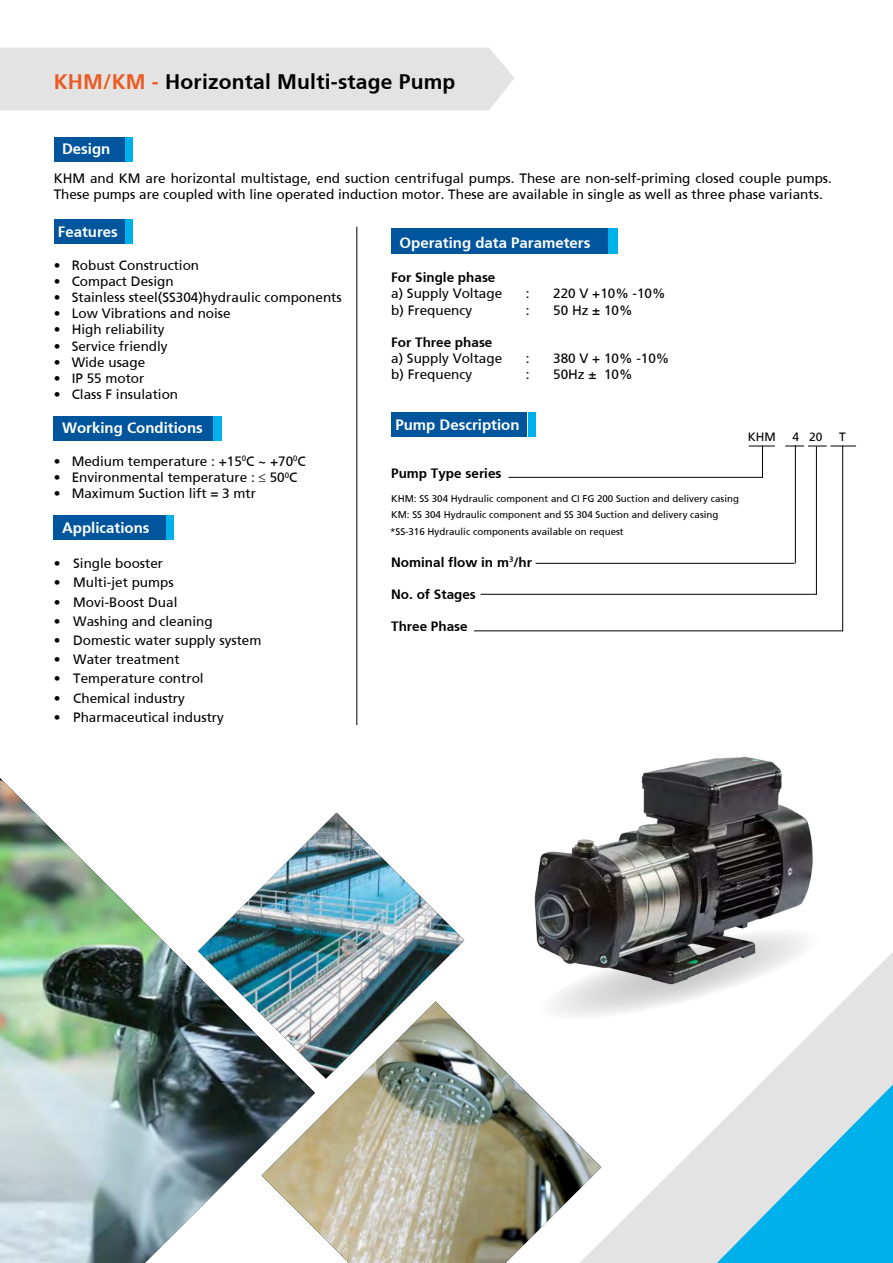
<style>
.page{position:relative;width:893px;height:1263px;background:#fff}
.page>*{position:absolute;margin:0;border:0;box-sizing:border-box;transform-origin:0 0}
.t1{font:700 21px "Frutiger";letter-spacing:.01em;color:#000}
.t2{font:700 15px "Frutiger";color:#fff}
.t3{font:13.5px/16.2px "Frutiger Roman";color:#000}
.t4{font:700 13.5px "Frutiger";color:#000}
.t5{font:12px "Frutiger Roman";color:#000}
.t6{font:9.75px/16.2px "Frutiger Roman";color:#000}
.s1{color:#ea5b24}
</style>
<div class="page">
<div style="left:0;top:48px;width:514px;height:63px;background:#e3e3e3"></div>
<div style="left:54px;top:137px;width:71px;height:24px;background:#00559d"></div>
<div style="left:125px;top:137px;width:8px;height:24px;background:#00b0eb"></div>
<div style="left:391px;top:228px;width:216px;height:26px;background:#00559d"></div>
<div style="left:608px;top:228px;width:10px;height:26px;background:#00b0eb"></div>
<div style="left:54px;top:219px;width:71px;height:24px;background:#00559d"></div>
<div style="left:125px;top:219px;width:8px;height:24px;background:#00b0eb"></div>
<div style="left:391px;top:413px;width:136px;height:24px;background:#00559d"></div>
<div style="left:528px;top:413px;width:8px;height:24px;background:#00b0eb"></div>
<div style="left:54px;top:417px;width:160px;height:24px;background:#00559d"></div>
<div style="left:214px;top:417px;width:8px;height:24px;background:#00b0eb"></div>
<div style="left:54px;top:516px;width:112px;height:24px;background:#00559d"></div>
<div style="left:166px;top:516px;width:8px;height:24px;background:#00b0eb"></div>
<hr style="left:474px;top:630px;width:368px;height:1px;background:#000">
<hr style="left:842px;top:446px;width:1px;height:185px;background:#000">
<hr style="left:480px;top:594px;width:336px;height:1px;background:#000">
<hr style="left:816px;top:446px;width:1px;height:149px;background:#000">
<hr style="left:536px;top:563px;width:258px;height:1px;background:#000">
<hr style="left:795px;top:445px;width:1px;height:118px;background:#000">
<hr style="left:509px;top:477px;width:253px;height:1px;background:#000">
<hr style="left:762px;top:446px;width:1px;height:32px;background:#000">
<svg style="left:785px;top:446px;width:71px;height:1px"></svg>
<svg style="left:749px;top:446px;width:26px;height:1px"></svg>
<hr style="left:356px;top:227px;width:1px;height:498px;background:#000">
<img style="left:0;top:780px;width:261px;height:483px">
<img style="left:198px;top:812px;width:266px;height:262px">
<img style="left:261px;top:1001px;width:318px;height:262px">
<img style="left:503px;top:756px;width:310px;height:261px">
<svg style="left:579px;top:952px;width:314px;height:311px"></svg>
<svg style="left:533px;top:922px;width:293px;height:105px"></svg>
<svg style="left:717px;top:1084px;width:176px;height:179px;background:#74cae7"></svg>
<h1 class="t1" style="left:54px;top:69px;width:403px"><span class="s1">KHM/KM -</span> Horizontal Multi-stage Pump</h1>
<p class="t2" style="left:62px;top:140px;width:50px">Design</p>
<p class="t3" style="left:54px;top:170px;width:780px">KHM and KM are horizontal multistage, end suction centrifugal pumps. These are non-self-priming closed couple pumps.<br>These pumps are coupled with line operated induction motor. These are available in single as well as three phase variants.</p>
<p class="t2" style="left:58px;top:223px;width:62px">Features</p>
<p class="t3" style="left:54px;top:257px;width:147px">• Robust Construction</p>
<p class="t3" style="left:54px;top:273px;width:122px">• Compact Design</p>
<p class="t3" style="left:54px;top:289px;width:290px">• Stainless steel(SS304)hydraulic components</p>
<p class="t3" style="left:54px;top:305px;width:179px">• Low Vibrations and noise</p>
<p class="t3" style="left:54px;top:321px;width:113px">• High reliability</p>
<p class="t3" style="left:54px;top:338px;width:116px">• Service friendly</p>
<p class="t3" style="left:54px;top:354px;width:93px">• Wide usage</p>
<p class="t3" style="left:54px;top:370px;width:92px">• IP 55 motor</p>
<p class="t3" style="left:54px;top:386px;width:126px">• Class F insulation</p>
<p class="t2" style="left:62px;top:419px;width:142px">Working Conditions</p>
<p class="t3" style="left:54px;top:453px;width:254px">• Medium temperature : +15<sup>0</sup>C ~ +70<sup>0</sup>C</p>
<p class="t3" style="left:54px;top:469px;width:245px">• Environmental temperature : ≤ 50<sup>0</sup>C</p>
<p class="t3" style="left:54px;top:485px;width:204px">• Maximum Suction lift = 3 mtr</p>
<p class="t2" style="left:62px;top:519px;width:89px">Applications</p>
<p class="t3" style="left:54px;top:555px;width:111px">• Single booster</p>
<p class="t3" style="left:54px;top:574px;width:122px">• Multi-jet pumps</p>
<p class="t3" style="left:54px;top:594px;width:125px">• Movi-Boost Dual</p>
<p class="t3" style="left:54px;top:613px;width:161px">• Washing and cleaning</p>
<p class="t3" style="left:54px;top:632px;width:209px">• Domestic water supply system</p>
<p class="t3" style="left:54px;top:651px;width:128px">• Water treatment</p>
<p class="t3" style="left:54px;top:670px;width:152px">• Temperature control</p>
<p class="t3" style="left:54px;top:690px;width:133px">• Chemical industry</p>
<p class="t3" style="left:54px;top:709px;width:172px">• Pharmaceutical industry</p>
<p class="t2" style="left:400px;top:234px;width:192px">Operating data Parameters</p>
<p class="t4" style="left:391px;top:269px;width:106px">For Single phase</p>
<p class="t3" style="left:391px;top:285px;width:113px">a) Supply Voltage</p>
<p class="t3" style="left:526px;top:285px;width:5px">:</p>
<p class="t3" style="left:553px;top:285px;width:114px">220 V +10% -10%</p>
<p class="t3" style="left:391px;top:302px;width:82px">b) Frequency</p>
<p class="t3" style="left:526px;top:302px;width:5px">:</p>
<p class="t3" style="left:553px;top:302px;width:81px">50 Hz ± 10%</p>
<p class="t4" style="left:391px;top:334px;width:103px">For Three phase</p>
<p class="t3" style="left:391px;top:350px;width:113px">a) Supply Voltage</p>
<p class="t3" style="left:526px;top:350px;width:5px">:</p>
<p class="t3" style="left:553px;top:350px;width:118px">380 V + 10% -10%</p>
<p class="t3" style="left:391px;top:366px;width:82px">b) Frequency</p>
<p class="t3" style="left:526px;top:366px;width:5px">:</p>
<p class="t3" style="left:553px;top:366px;width:81px">50Hz ± 10%</p>
<p class="t2" style="left:395px;top:416px;width:126px">Pump Description</p>
<p class="t4" style="left:391px;top:466px;width:112px">Pump Type series</p>
<p class="t6" style="left:391px;top:490px;width:349px">KHM: SS 304 Hydraulic component and CI FG 200 Suction and delivery casing<br>KM: SS 304 Hydraulic component and SS 304 Suction and delivery casing</p>
<p class="t4" style="left:391px;top:554px;width:142px">Nominal flow in m<sup>3</sup>/hr</p>
<p class="t4" style="left:391px;top:586px;width:86px">No. of Stages</p>
<p class="t4" style="left:391px;top:619px;width:78px">Three Phase</p>
<p class="t6" style="left:390px;top:524px;width:235px">*SS-316 Hydraulic components available on request</p>
<p class="t5" style="left:748px;top:430px;width:29px">KHM</p>
<p class="t5" style="left:792px;top:430px;width:32px">4 20</p>
<p class="t5" style="left:839px;top:430px;width:8px">T</p>
</div>
